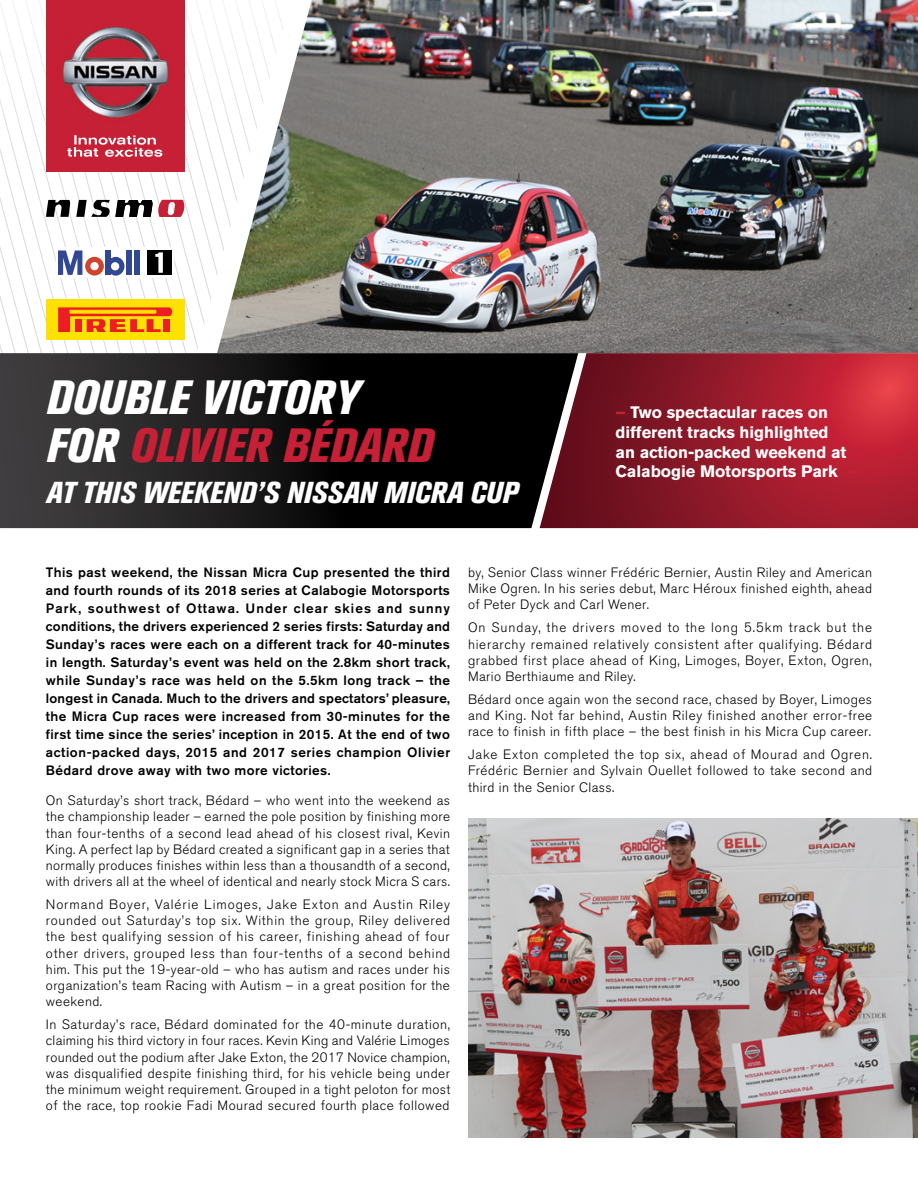
<style>
.page{position:relative;width:918px;height:1188px;background:#fff}
.page>*{position:absolute;margin:0;border:0;box-sizing:border-box;transform-origin:0 0}
.Titre_1{font:italic 800 condensed 47.7px/48.3px "Nissan AG";color:#fff}
.Titre_1-2{font:italic 800 condensed 30px "Nissan AG";color:#fff}
.Texte{font:700 16.5px/19.8px "Nissan AG";letter-spacing:-.005em;color:#fff}
.Texte-2{font:300 13.5px/16.2px "Nissan AG";letter-spacing:.03em;color:#000;text-align:justify}
.Intro{font:500 13.5px/18px "Nissan AG";letter-spacing:.03em;color:#000;text-align:justify}
.s1{color:#c52035}
</style>
<div class="page">
<svg style="left:184px;top:0;width:12px;height:353px"></svg>
<svg style="left:196px;top:0;width:21px;height:349px"></svg>
<img style="left:217px;top:0;width:701px;height:353px">
<img style="left:468px;top:819px;width:450px;height:318px">
<svg style="left:0;top:0;width:184px;height:353px"></svg>
<svg style="left:578px;top:353px;width:340px;height:175px;background:#9c1c2c"></svg>
<svg style="left:0;top:353px;width:578px;height:175px;background:#1c1919"></svg>
<p class="Titre_1" style="left:46px;top:374px;width:388px">DOUBLE VICTORY<br>FOR <span class="s1">OLIVIER BÉDARD</span></p>
<p class="Titre_1-2" style="left:46px;top:476px;width:473px">AT THIS WEEKEND’S NISSAN MICRA CUP</p>
<p class="Texte" style="left:616px;top:402px;width:243px"><span class="s1">–</span> Two spectacular races on different tracks highlighted<br>an action-packed weekend at<br>Calabogie Motorsports Park <span class="s1">–</span></p>
<p class="Intro" style="left:46px;top:563px;width:406px">This past weekend, the Nissan Micra Cup presented the third and fourth rounds of its 2018 series at Calabogie Motorsports Park, southwest of Ottawa. Under clear skies and sunny conditions, the drivers experienced 2 series firsts: Saturday and Sunday’s races were each on a different track for 40-minutes in length. Saturday’s event was held on the 2.8km short track, while Sunday’s race was held on the 5.5km long track – the longest in Canada. Much to the drivers and spectators’ pleasure, the Micra Cup races were increased from 30-minutes for the first time since the series’ inception in 2015. At the end of two action-packed days, 2015 and 2017 series champion Olivier Bédard drove away with two more victories.</p>
<p class="Texte-2" style="left:46px;top:793px;width:406px">On Saturday’s short track, Bédard – who went into the weekend as the championship leader – earned the pole position by finishing more than four-tenths of a second lead ahead of his closest rival, Kevin King. A perfect lap by Bédard created a significant gap in a series that normally produces finishes within less than a thousandth of a second, with drivers all at the wheel of identical and nearly stock Micra S cars.</p>
<p class="Texte-2" style="left:46px;top:897px;width:406px">Normand Boyer, Valérie Limoges, Jake Exton and Austin Riley rounded out Saturday’s top six. Within the group, Riley delivered the best qualifying session of his career, finishing ahead of four other drivers, grouped less than four-tenths of a second behind him. This put the 19-year-old – who has autism and races under his organization’s team Racing with Autism – in a great position for the weekend.</p>
<p class="Texte-2" style="left:46px;top:1017px;width:406px">In Saturday’s race, Bédard dominated for the 40-minute duration, claiming his third victory in four races. Kevin King and Valérie Limoges rounded out the podium after Jake Exton, the 2017 Novice champion, was disqualified despite finishing third, for his vehicle being under the minimum weight requirement. Grouped in a tight peloton for most of the race, top rookie Fadi Mourad secured fourth place followed</p>
<p class="Texte-2" style="left:468px;top:565px;width:406px">by, Senior Class winner Frédéric Bernier, Austin Riley and American Mike Ogren. In his series debut, Marc Héroux finished eighth, ahead of Peter Dyck and Carl Wener.</p>
<p class="Texte-2" style="left:468px;top:620px;width:406px">On Sunday, the drivers moved to the long 5.5km track but the hierarchy remained relatively consistent after qualifying. Bédard grabbed first place ahead of King, Limoges, Boyer, Exton, Ogren, Mario Berthiaume and Riley.</p>
<p class="Texte-2" style="left:468px;top:691px;width:406px">Bédard once again won the second race, chased by Boyer, Limoges and King. Not far behind, Austin Riley finished another error-free race to finish in fifth place – the best finish in his Micra Cup career.</p>
<p class="Texte-2" style="left:468px;top:747px;width:406px">Jake Exton completed the top six, ahead of Mourad and Ogren.<br>Frédéric Bernier and Sylvain Ouellet followed to take second and third in the Senior Class.</p>
</div>
